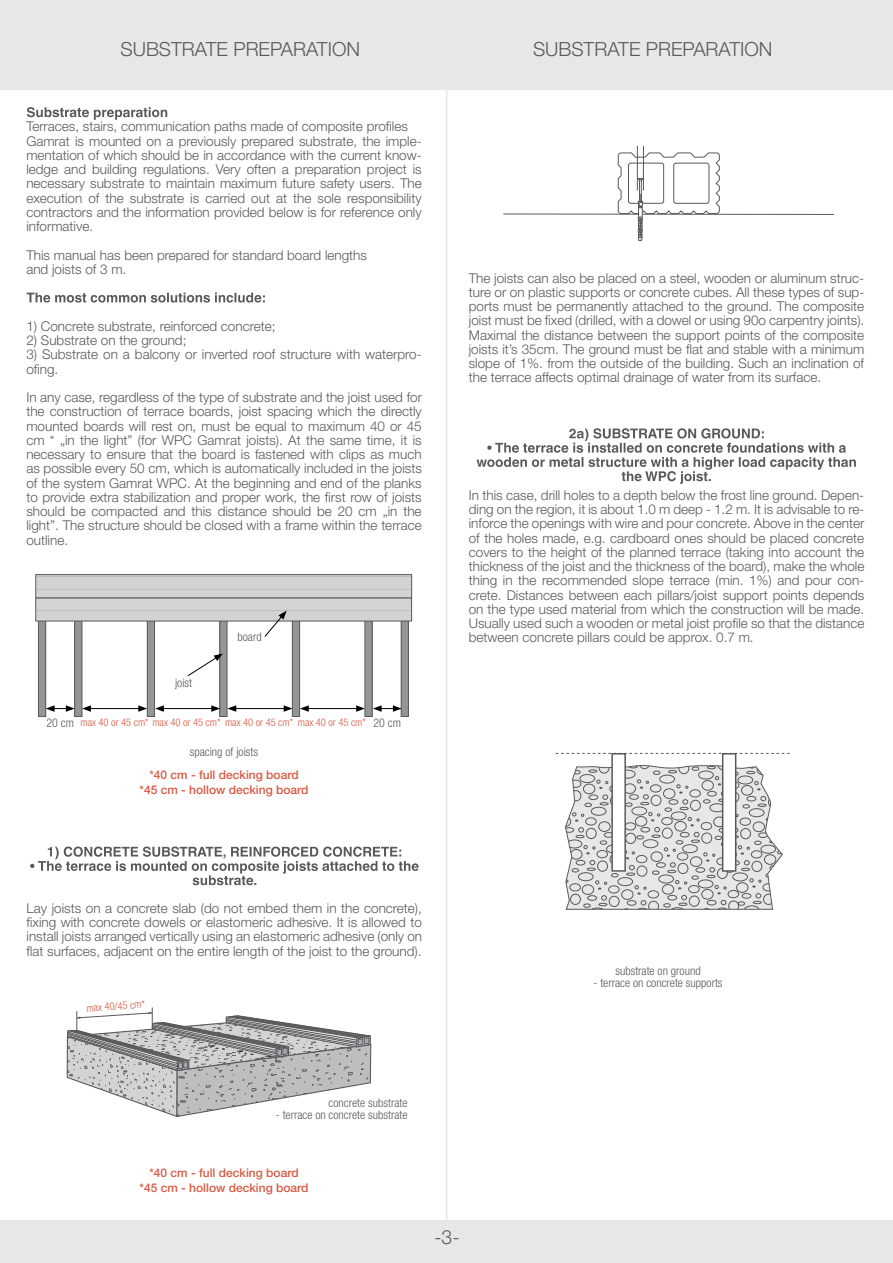
<style>
.page{position:relative;width:893px;height:1263px;background:#fff}
.page>*{position:absolute;margin:0;border:0;box-sizing:border-box;transform-origin:0 0}
.t1{font:300 19.5px "Helvetica Neue LT Pro";color:#58595b}
.t2{font:300 13.5px/14.2px "Helvetica Neue LT Pro";color:#58595b;text-align:justify}
.t3{font:300 condensed 12px "Helvetica Neue LT Pro";color:#58595b}
.t4{font:500 12px/15px "Helvetica Neue LT Pro";color:#d95943;text-align:center}
.t5{font:300 condensed 10.5px "Helvetica Neue LT Pro";color:#d95943}
.s1{font-size:12px;color:#58595b}
</style>
<div class="page">
<div style="left:0;top:0;width:893px;height:89px;background:#e6e7e8"></div>
<div style="left:0;top:1220px;width:893px;height:43px;background:#e6e7e8"></div>
<hr style="left:446px;top:77px;width:1px;height:1152px;background:#e6e7e8">
<div style="left:38px;top:575px;width:8px;height:141px;background:#939598"></div>
<div style="left:38px;top:575px;width:8px;height:142px;border:1px solid #58595b"></div>
<div style="left:75px;top:575px;width:7px;height:141px;background:#939598"></div>
<div style="left:75px;top:575px;width:7px;height:142px;border:1px solid #58595b"></div>
<div style="left:147px;top:575px;width:8px;height:141px;background:#939598"></div>
<div style="left:147px;top:575px;width:8px;height:142px;border:1px solid #58595b"></div>
<div style="left:365px;top:575px;width:7px;height:141px;background:#939598"></div>
<div style="left:365px;top:575px;width:7px;height:142px;border:1px solid #58595b"></div>
<div style="left:401px;top:575px;width:7px;height:141px;background:#939598"></div>
<div style="left:401px;top:575px;width:8px;height:142px;border:1px solid #58595b"></div>
<div style="left:220px;top:575px;width:7px;height:141px;background:#939598"></div>
<div style="left:220px;top:575px;width:7px;height:142px;border:1px solid #58595b"></div>
<div style="left:292px;top:575px;width:8px;height:141px;background:#939598"></div>
<div style="left:292px;top:575px;width:8px;height:142px;border:1px solid #58595b"></div>
<svg style="left:37px;top:599px;width:373px;height:16px;background:#cccecf"></svg>
<hr style="left:36px;top:600px;width:376px;height:2px;background:#d1d3d4">
<hr style="left:36px;top:602px;width:376px;height:2px;background:#d1d3d4">
<hr style="left:36px;top:604px;width:376px;height:2px;background:#d1d3d4">
<hr style="left:36px;top:606px;width:376px;height:2px;background:#d1d3d4">
<hr style="left:36px;top:609px;width:376px;height:1px;background:#d1d3d4">
<hr style="left:36px;top:611px;width:376px;height:1px;background:#d1d3d4">
<hr style="left:36px;top:613px;width:376px;height:1px;background:#d1d3d4">
<hr style="left:36px;top:615px;width:376px;height:2px;background:#d1d3d4">
<hr style="left:36px;top:617px;width:376px;height:2px;background:#d1d3d4">
<div style="left:35px;top:597px;width:377px;height:24px;border:1px solid #58595b"></div>
<svg style="left:37px;top:576px;width:373px;height:18px;background:#cbcdce"></svg>
<hr style="left:36px;top:577px;width:376px;height:1px;background:#d1d3d4">
<hr style="left:36px;top:579px;width:376px;height:1px;background:#d1d3d4">
<hr style="left:36px;top:581px;width:376px;height:2px;background:#d1d3d4">
<hr style="left:36px;top:583px;width:376px;height:2px;background:#d1d3d4">
<hr style="left:36px;top:585px;width:376px;height:2px;background:#d1d3d4">
<hr style="left:36px;top:588px;width:376px;height:1px;background:#d1d3d4">
<hr style="left:36px;top:590px;width:376px;height:1px;background:#d1d3d4">
<hr style="left:36px;top:592px;width:376px;height:1px;background:#d1d3d4">
<hr style="left:36px;top:594px;width:376px;height:2px;background:#d1d3d4">
<div style="left:35px;top:574px;width:377px;height:24px;border:1px solid #58595b"></div>
<svg style="left:30px;top:846px;width:389px;height:39px"></svg>
<svg style="left:27px;top:107px;width:140px;height:13px"></svg>
<svg style="left:27px;top:293px;width:238px;height:10px"></svg>
<svg style="left:477px;top:428px;width:379px;height:56px"></svg>
<hr style="left:152px;top:1007px;width:1px;height:53px;background:#58595b">
<hr style="left:77px;top:1011px;width:1px;height:59px;background:#58595b">
<svg style="left:66px;top:1012px;width:306px;height:106px"></svg>
<svg style="left:565px;top:764px;width:218px;height:146px;background:#cfd0d1"></svg>
<div style="left:612px;top:754px;width:13px;height:117px;background:#fff"></div>
<div style="left:611px;top:753px;width:15px;height:119px;border:1px solid #58595b"></div>
<div style="left:723px;top:754px;width:13px;height:117px;background:#fff"></div>
<div style="left:722px;top:753px;width:14px;height:119px;border:1px solid #58595b"></div>
<svg style="left:556px;top:753px;width:234px;height:1px"></svg>
<hr style="left:88px;top:708px;width:53px;height:1px;background:#000">
<svg style="left:82px;top:705px;width:9px;height:7px"></svg>
<svg style="left:138px;top:705px;width:9px;height:7px"></svg>
<svg style="left:46px;top:705px;width:29px;height:7px"></svg>
<svg style="left:373px;top:705px;width:29px;height:7px"></svg>
<hr style="left:161px;top:708px;width:53px;height:1px;background:#000">
<svg style="left:155px;top:705px;width:9px;height:7px"></svg>
<svg style="left:211px;top:705px;width:9px;height:7px"></svg>
<hr style="left:234px;top:708px;width:52px;height:1px;background:#000">
<svg style="left:227px;top:705px;width:9px;height:7px"></svg>
<svg style="left:284px;top:705px;width:9px;height:7px"></svg>
<hr style="left:306px;top:708px;width:53px;height:1px;background:#000">
<svg style="left:300px;top:705px;width:9px;height:7px"></svg>
<svg style="left:356px;top:705px;width:9px;height:7px"></svg>
<svg style="left:264px;top:611px;width:23px;height:26px"></svg>
<svg style="left:187px;top:653px;width:36px;height:23px"></svg>
<hr style="left:643px;top:146px;width:1px;height:45px;background:#58595b">
<hr style="left:637px;top:146px;width:1px;height:45px;background:#58595b">
<svg style="left:503px;top:152px;width:331px;height:89px"></svg>
<h1 class="t1" style="left:121px;top:38px;width:241px">SUBSTRATE PREPARATION</h1>
<h1 class="t1" style="left:533px;top:38px;width:241px">SUBSTRATE PREPARATION</h1>
<p class="t2" style="left:26px;top:119px;width:397px;text-align:left">Terraces, stairs, communication paths made of composite profiles Gamrat is mounted on a previously prepared substrate, the imple&shy;mentation of which should be in accordance with the current know&shy;ledge and building regulations. Very often a preparation project is necessary substrate to maintain maximum future safety users. The execution of the substrate is carried out at the sole responsibility contractors and the information provided below is for reference only informative.</p>
<p class="t2" style="left:26px;top:247px;width:342px">This manual has been prepared for standard board lengths and joists of 3 m.</p>
<p class="t2" style="left:26px;top:319px;width:251px">1) Concrete substrate, reinforced concrete;</p>
<p class="t2" style="left:26px;top:333px;width:162px">2) Substrate on the ground;</p>
<p class="t2" style="left:26px;top:347px;width:397px">3) Substrate on a balcony or inverted roof structure with waterpro&shy;ofing.</p>
<p class="t2" style="left:26px;top:390px;width:397px">In any case, regardless of the type of substrate and the joist used for the construction of terrace boards, joist spacing which the directly mounted boards will rest on, must be equal to maximum 40 or 45 cm * „in the light” (for WPC Gamrat joists). At the same time, it is necessary to ensure that the board is fastened with clips as much as possible every 50 cm, which is automatically included in the joists of the system Gamrat WPC. At the beginning and end of the planks to provide extra stabilization and proper work, the first row of joists should be compacted and this distance should be 20 cm „in the light”. The structure should be closed with a frame within the terrace outline.</p>
<p class="t3" style="left:175px;top:675px;width:19px">joist</p>
<p class="t3" style="left:238px;top:630px;width:26px">board</p>
<p class="t5" style="left:46px;top:716px;width:356px"><span class="s1">20 cm</span> max 40 or 45 cm* max 40 or 45 cm* max 40 or 45 cm* max 40 or 45 cm* <span class="s1">20 cm</span></p>
<p class="t3" style="left:190px;top:745px;width:70px">spacing of joists</p>
<p class="t4" style="left:140px;top:767px;width:170px">*40 cm - full decking board *45 cm - hollow decking board</p>
<p class="t2" style="left:469px;top:270px;width:397px">The joists can also be placed on a steel, wooden or aluminum struc&shy;ture or on plastic supports or concrete cubes. All these types of sup&shy;ports must be permanently attached to the ground. The composite joist must be fixed (drilled, with a dowel or using 90o carpentry joints).<br>Maximal the distance between the support points of the composite joists it’s 35cm. The ground must be flat and stable with a minimum slope of 1%. from the outside of the building. Such an inclination of the terrace affects optimal drainage of water from its surface.</p>
<p class="t2" style="left:469px;top:488px;width:397px">In this case, drill holes to a depth below the frost line ground. Depen&shy;ding on the region, it is about 1.0 m deep - 1.2 m. It is advisable to re&shy;inforce the openings with wire and pour concrete. Above in the center of the holes made, e.g. cardboard ones should be placed concrete covers to the height of the planned terrace (taking into account the thickness of the joist and the thickness of the board), make the whole thing in the recommended slope terrace (min. 1%) and pour con&shy;crete. Distances between each pillars/joist support points depends on the type used material from which the construction will be made.<br>Usually used such a wooden or metal joist profile so that the distance between concrete pillars could be approx. 0.7 m.</p>
<p class="t2" style="left:27px;top:900px;width:397px">Lay joists on a concrete slab (do not embed them in the concrete), fixing with concrete dowels or elastomeric adhesive. It is allowed to install joists arranged vertically using an elastomeric adhesive (only on flat surfaces, adjacent on the entire length of the joist to the ground).</p>
<p class="t5" style="left:86px;top:1002px;width:60px;rotate:-4deg">max 40/45 cm*</p>
<p class="t3" style="left:329px;top:1096px;width:80px">concrete substrate</p>
<p class="t3" style="left:276px;top:1108px;width:133px">- terrace on concrete substrate</p>
<p class="t4" style="left:140px;top:1165px;width:170px">*40 cm - full decking board *45 cm - hollow decking board</p>
<h1 class="t1" style="left:434px;top:1225px;width:27px">-3-</h1>
<p class="t3" style="left:615px;top:964px;width:87px">substrate on ground</p>
<p class="t3" style="left:593px;top:976px;width:131px">- terrace on concrete supports</p>
</div>
